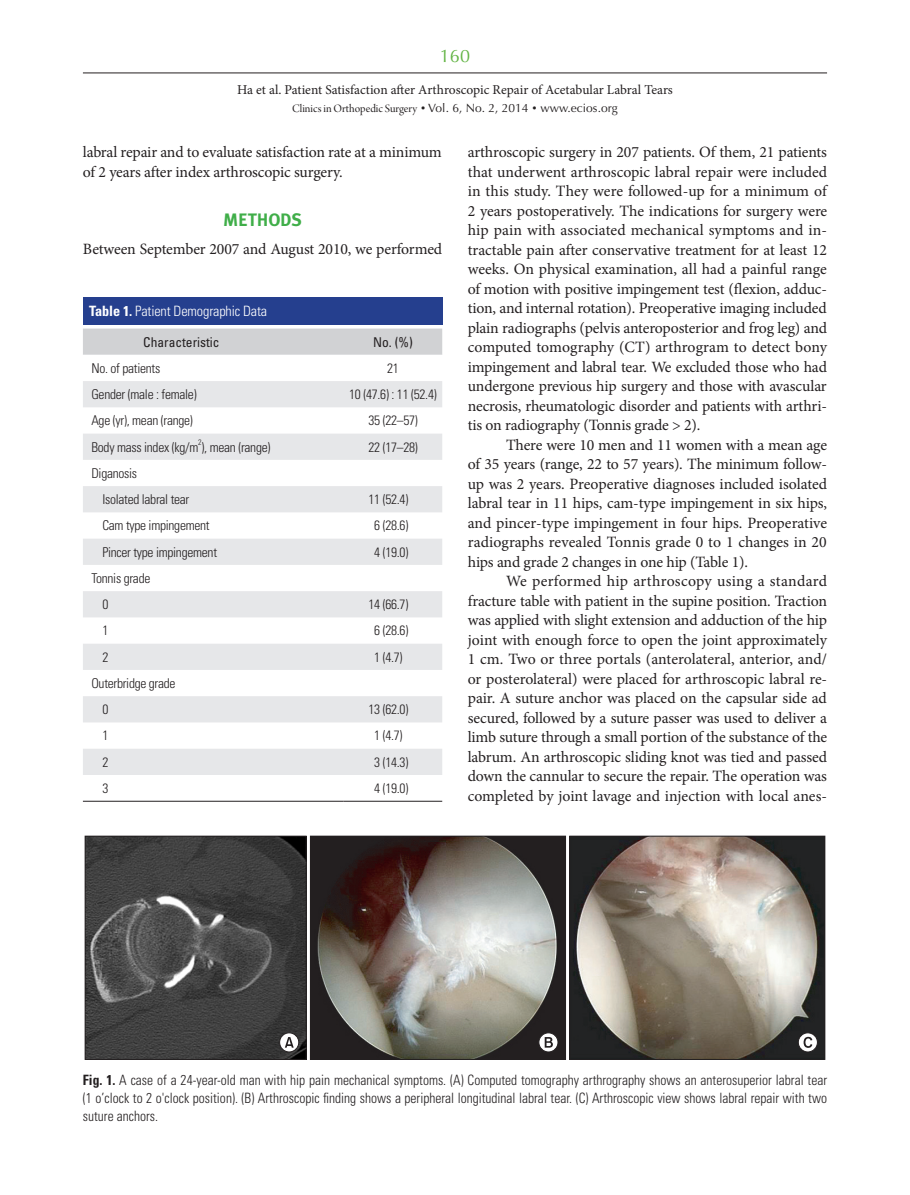
<style>
.page{position:relative;width:910px;height:1195px;background:#fff}
.page>*{position:absolute;margin:0;border:0;box-sizing:border-box;transform-origin:0 0}
.서론{font:700 18px "Meta Plus";letter-spacing:-.01em;color:#40ae49}
.본문-페이지{font:18px "Optima LT Std";color:#63b445}
.본문{font:15.75px/19.5px "Minion Pro";letter-spacing:-.01em;color:#231f20;text-align:justify}
.본문-첫문단{font:15.75px/19.5px "Minion Pro";letter-spacing:-.01em;color:#231f20;text-align:justify}
.그림설명{font:300 condensed 14.25px/18px "Univers";color:#231f20;text-align:justify;scale:.95 1}
.표_제목{font:300 condensed 14.25px "Univers";letter-spacing:-.01em;color:#fff}
.표_본문{font:300 condensed 13.5px "Univers";letter-spacing:-.02em;color:#231f20}
.t1{font:13.5px "Minion Pro";color:#231f20}
.표_1_Line{font:condensed 13.5px "Univers";color:#231f20}
.t2{font:12px "Optima LT Std";color:#231f20}
.표_본문-2{font:300 condensed 7.8px "Univers";color:#231f20}
.s1{font-family:"Arno Pro Display"}
.s2{font-size:9px}
.s3{font-weight:700}
</style>
<div class="page">
<hr style="left:83px;top:73px;width:744px;height:1px;background:#231f20">
<svg style="left:85px;top:836px;width:740px;height:224px;background:#6f6a65"></svg>
<div style="left:83px;top:297px;width:359px;height:27px;background:#253f8e"></div>
<div style="left:83px;top:329px;width:359px;height:26px;background:#d1d2d4"></div>
<svg style="left:83px;top:381px;width:359px;height:394px;fill:#e6e7e9"></svg>
<hr style="left:83px;top:801px;width:261px;height:1px;background:#231f20">
<hr style="left:344px;top:801px;width:98px;height:1px;background:#231f20">
<p class="본문-페이지" style="left:440px;top:45px;width:32px">160</p>
<p class="t1" style="left:237px;top:80px;width:437px">Ha et al. Patient Satisfaction after Arthroscopic Repair of Acetabular Labral Tears</p>
<p class="t2" style="left:292px;top:101px;width:327px"><span class="s1">Clinics in Orthopedic Surgery</span> <span class="s2">•</span> Vol. 6, No. 2, 2014 <span class="s2">•</span> www.ecios.org</p>
<p class="본문" style="left:83px;top:142px;width:360px">labral repair and to evaluate satisfaction rate at a minimum of 2 years after index arthroscopic surgery.</p>
<p class="서론" style="left:223px;top:210px;width:80px">METHODS</p>
<p class="본문-첫문단" style="left:83px;top:240px;width:361px">Between September 2007 and August 2010, we performed</p>
<p class="본문-첫문단" style="left:468px;top:142px;width:361px">arthroscopic surgery in 207 patients. Of them, 21 patients that underwent arthroscopic labral repair were included in this study. They were followed-up for a minimum of 2 years postoperatively. The indications for surgery were hip pain with associated mechanical symptoms and in&shy;tractable pain after conservative treatment for at least 12 weeks. On physical examination, all had a painful range of motion with positive impingement test (flexion, adduc&shy;tion, and internal rotation). Preoperative imaging included plain radiographs (pelvis anteroposterior and frog leg) and computed tomography (CT) arthrogram to detect bony impingement and labral tear. We excluded those who had undergone previous hip surgery and those with avascular necrosis, rheumatologic disorder and patients with arthri&shy;tis on radiography (Tonnis grade &gt; 2).</p>
<p class="본문" style="left:468px;top:435px;width:361px;text-indent:38px">There were 10 men and 11 women with a mean age of 35 years (range, 22 to 57 years). The minimum follow&shy;up was 2 years. Preoperative diagnoses included isolated labral tear in 11 hips, cam-type impingement in six hips, and pincer-type impingement in four hips. Preoperative radiographs revealed Tonnis grade 0 to 1 changes in 20 hips and grade 2 changes in one hip (Table 1).</p>
<p class="본문" style="left:468px;top:571px;width:361px;text-indent:38px">We performed hip arthroscopy using a standard fracture table with patient in the supine position. Traction was applied with slight extension and adduction of the hip joint with enough force to open the joint approximately 1 cm. Two or three portals (anterolateral, anterior, and/ or posterolateral) were placed for arthroscopic labral re&shy;pair. A suture anchor was placed on the capsular side ad secured, followed by a suture passer was used to deliver a limb suture through a small portion of the substance of the labrum. An arthroscopic sliding knot was tied and passed down the cannular to secure the repair. The operation was completed by joint lavage and injection with local anes-</p>
<p class="표_제목" style="left:89px;top:302px;width:179px"><span class="s3">Table 1.</span> Patient Demographic Data</p>
<p class="표_1_Line" style="left:143px;top:333px;width:78px">Characteristic</p>
<p class="표_1_Line" style="left:373px;top:333px;width:41px">No. (%)</p>
<p class="표_본문" style="left:91px;top:360px;width:70px">No. of patients</p>
<p class="표_본문" style="left:387px;top:360px;width:13px">21</p>
<p class="표_본문" style="left:91px;top:386px;width:107px">Gender (male : female)</p>
<p class="표_본문" style="left:349px;top:386px;width:89px">10 (47.6) : 11 (52.4)</p>
<p class="표_본문" style="left:91px;top:412px;width:103px">Age (yr), mean (range)</p>
<p class="표_본문" style="left:369px;top:412px;width:51px">35 (22–57)</p>
<p class="표_본문" style="left:91px;top:439px;width:181px">Body mass index (kg/m ), mean (range)</p>
<p class="표_본문-2" style="left:198px;top:438px;width:5px">2</p>
<p class="표_본문" style="left:369px;top:439px;width:51px">22 (17–28)</p>
<p class="표_본문" style="left:91px;top:465px;width:47px">Diganosis</p>
<p class="표_본문" style="left:102px;top:491px;width:89px">Isolated labral tear</p>
<p class="표_본문" style="left:369px;top:491px;width:41px">11 (52.4)</p>
<p class="표_본문" style="left:102px;top:517px;width:109px">Cam type impingement</p>
<p class="표_본문" style="left:374px;top:517px;width:36px">6 (28.6)</p>
<p class="표_본문" style="left:102px;top:544px;width:116px">Pincer type impingement</p>
<p class="표_본문" style="left:374px;top:544px;width:36px">4 (19.0)</p>
<p class="표_본문" style="left:91px;top:570px;width:60px">Tonnis grade</p>
<p class="표_본문" style="left:102px;top:596px;width:7px">0</p>
<p class="표_본문" style="left:369px;top:596px;width:41px">14 (66.7)</p>
<p class="표_본문" style="left:102px;top:622px;width:7px">1</p>
<p class="표_본문" style="left:374px;top:622px;width:36px">6 (28.6)</p>
<p class="표_본문" style="left:102px;top:649px;width:7px">2</p>
<p class="표_본문" style="left:374px;top:649px;width:30px">1 (4.7)</p>
<p class="표_본문" style="left:91px;top:675px;width:86px">Outerbridge grade</p>
<p class="표_본문" style="left:102px;top:701px;width:7px">0</p>
<p class="표_본문" style="left:369px;top:701px;width:41px">13 (62.0)</p>
<p class="표_본문" style="left:102px;top:727px;width:7px">1</p>
<p class="표_본문" style="left:374px;top:727px;width:30px">1 (4.7)</p>
<p class="표_본문" style="left:102px;top:754px;width:7px">2</p>
<p class="표_본문" style="left:374px;top:754px;width:36px">3 (14.3)</p>
<p class="표_본문" style="left:102px;top:780px;width:7px">3</p>
<p class="표_본문" style="left:374px;top:780px;width:36px">4 (19.0)</p>
<p class="그림설명" style="left:83px;top:1071px;width:785px"><span class="s3">Fig. 1.</span> A case of a 24-year-old man with hip pain mechanical symptoms. (A) Computed tomography arthrography shows an anterosuperior labral tear (1 o’clock to 2 o'clock position). (B) Arthroscopic finding shows a peripheral longitudinal labral tear. (C) Arthroscopic view shows labral repair with two suture anchors.</p>
</div>
